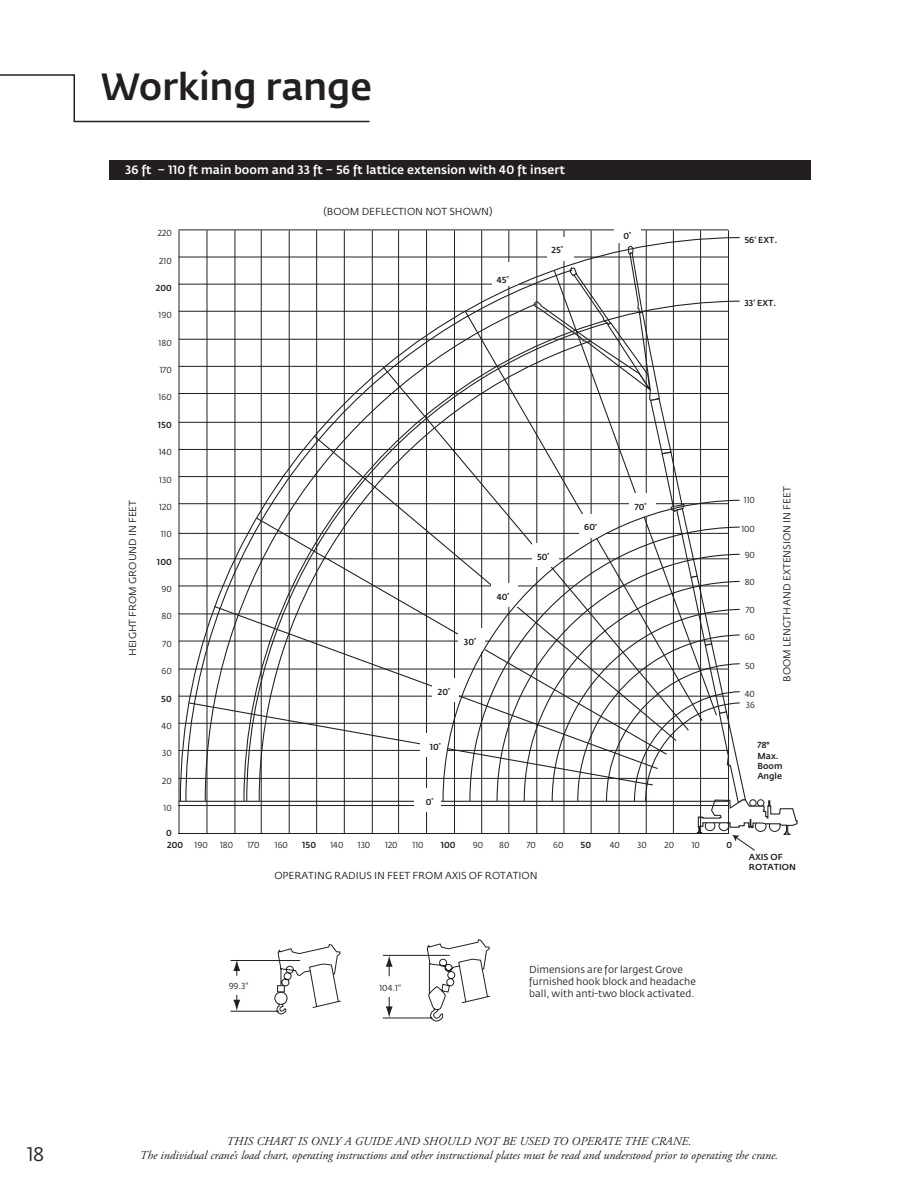
<style>
.page{position:relative;width:918px;height:1188px;background:#fff}
.page>*{position:absolute;margin:0;border:0;box-sizing:border-box;transform-origin:0 0}
.t1{font:500 37.5px "Fedra Sans Pro";letter-spacing:-.01em;color:#231f20}
.t2{font:19.5px "Fedra Sans Pro";color:#231f20}
.t3{font:italic 12px "Adobe Garamond Pro";color:#231f20}
.t4{font:500 12px "Fedra Sans Pro";color:#fff}
.t5{font:10.05px/12.1px "Fedra Sans Pro";color:#231f20}
.t6{font:8.7px/10.9px "Fedra Sans Pro";color:#231f20}
.t7{font:500 8.7px/10.4px "Fedra Sans Pro";color:#231f20}
</style>
<div class="page">
<hr style="left:179px;top:230px;width:549px;height:1px;background:#231f20">
<hr style="left:179px;top:805px;width:549px;height:1px;background:#231f20">
<hr style="left:179px;top:833px;width:549px;height:1px;background:#231f20">
<hr style="left:179px;top:230px;width:1px;height:604px;background:#231f20">
<hr style="left:207px;top:230px;width:1px;height:604px;background:#231f20">
<hr style="left:235px;top:230px;width:1px;height:604px;background:#231f20">
<hr style="left:261px;top:230px;width:1px;height:604px;background:#231f20">
<hr style="left:289px;top:230px;width:1px;height:604px;background:#231f20">
<hr style="left:316px;top:230px;width:1px;height:604px;background:#231f20">
<hr style="left:344px;top:230px;width:1px;height:604px;background:#231f20">
<hr style="left:372px;top:230px;width:1px;height:604px;background:#231f20">
<hr style="left:398px;top:230px;width:1px;height:604px;background:#231f20">
<hr style="left:426px;top:230px;width:1px;height:604px;background:#231f20">
<hr style="left:454px;top:230px;width:1px;height:604px;background:#231f20">
<hr style="left:481px;top:230px;width:1px;height:604px;background:#231f20">
<hr style="left:509px;top:230px;width:1px;height:604px;background:#231f20">
<hr style="left:537px;top:230px;width:1px;height:604px;background:#231f20">
<hr style="left:564px;top:230px;width:1px;height:604px;background:#231f20">
<hr style="left:591px;top:230px;width:1px;height:604px;background:#231f20">
<hr style="left:646px;top:230px;width:1px;height:604px;background:#231f20">
<hr style="left:673px;top:230px;width:1px;height:604px;background:#231f20">
<hr style="left:700px;top:230px;width:1px;height:604px;background:#231f20">
<hr style="left:728px;top:230px;width:1px;height:604px;background:#231f20">
<div style="left:414px;top:788px;width:26px;height:24px;background:#fff"></div>
<div style="left:614px;top:220px;width:27px;height:23px;background:#fff"></div>
<svg style="left:179px;top:236px;width:561px;height:566px"></svg>
<svg style="left:230px;top:939px;width:260px;height:82px"></svg>
<svg style="left:277px;top:986px;width:7px;height:6px"></svg>
<svg style="left:533px;top:245px;width:264px;height:606px"></svg>
<svg style="left:0;top:74px;width:370px;height:49px"></svg>
<div style="left:109px;top:160px;width:702px;height:20px;background:#231f20"></div>
<h1 class="t1" style="left:101px;top:64px;width:272px">Working range</h1>
<p class="t4" style="left:125px;top:163px;width:442px">36 ft – 110 ft main boom and 33 ft – 56 ft lattice extension with 40 ft insert</p>
<p class="t5" style="left:127px;top:656px;width:158px;rotate:-90deg">HEIGHT FROM GROUND IN FEET</p>
<p class="t6" style="left:158px;top:228px;width:15px">220</p>
<p class="t6" style="left:159px;top:255px;width:14px">210</p>
<p class="t7" style="left:156px;top:283px;width:17px">200</p>
<p class="t6" style="left:159px;top:310px;width:15px">190</p>
<p class="t6" style="left:159px;top:337px;width:15px">180</p>
<p class="t6" style="left:160px;top:365px;width:13px">170</p>
<p class="t6" style="left:159px;top:392px;width:15px">160</p>
<p class="t7" style="left:158px;top:420px;width:15px">150</p>
<p class="t6" style="left:159px;top:447px;width:15px">140</p>
<p class="t6" style="left:159px;top:474px;width:14px">130</p>
<p class="t6" style="left:159px;top:501px;width:14px">120</p>
<p class="t6" style="left:161px;top:529px;width:13px">110</p>
<p class="t7" style="left:157px;top:556px;width:16px">100</p>
<p class="t6" style="left:161px;top:584px;width:12px">90</p>
<p class="t6" style="left:161px;top:611px;width:12px">80</p>
<p class="t6" style="left:163px;top:638px;width:11px">70</p>
<p class="t6" style="left:161px;top:666px;width:12px">60</p>
<p class="t7" style="left:161px;top:693px;width:12px">50</p>
<p class="t5" style="left:323px;top:205px;width:171px">(BOOM DEFLECTION NOT SHOWN)</p>
<p class="t7" style="left:497px;top:275px;width:13px">45<sup>°</sup></p>
<p class="t7" style="left:552px;top:245px;width:13px">25<sup>°</sup></p>
<p class="t7" style="left:623px;top:231px;width:9px">0<sup>°</sup></p>
<p class="t7" style="left:464px;top:637px;width:14px">30<sup>°</sup></p>
<p class="t7" style="left:438px;top:686px;width:14px">20<sup>°</sup></p>
<p class="t7" style="left:497px;top:592px;width:14px">40<sup>°</sup></p>
<p class="t7" style="left:537px;top:552px;width:14px">50<sup>°</sup></p>
<p class="t7" style="left:584px;top:522px;width:14px">60<sup>°</sup></p>
<p class="t7" style="left:635px;top:502px;width:13px">70<sup>°</sup></p>
<p class="t6" style="left:162px;top:720px;width:12px">40</p>
<p class="t6" style="left:162px;top:748px;width:11px">30</p>
<p class="t6" style="left:162px;top:775px;width:11px">20</p>
<p class="t6" style="left:164px;top:803px;width:10px">10</p>
<p class="t7" style="left:167px;top:840px;width:17px">200</p>
<p class="t6" style="left:195px;top:839px;width:15px">190</p>
<p class="t6" style="left:220px;top:839px;width:15px">180</p>
<p class="t6" style="left:247px;top:839px;width:13px">170</p>
<p class="t6" style="left:275px;top:839px;width:15px">160</p>
<p class="t7" style="left:302px;top:840px;width:15px">150</p>
<p class="t6" style="left:331px;top:839px;width:15px">140</p>
<p class="t6" style="left:358px;top:839px;width:14px">130</p>
<p class="t6" style="left:385px;top:839px;width:14px">120</p>
<p class="t6" style="left:413px;top:839px;width:13px">110</p>
<p class="t7" style="left:441px;top:840px;width:16px">100</p>
<p class="t6" style="left:473px;top:839px;width:12px">90</p>
<p class="t6" style="left:499px;top:839px;width:12px">80</p>
<p class="t6" style="left:527px;top:839px;width:11px">70</p>
<p class="t6" style="left:553px;top:839px;width:12px">60</p>
<p class="t7" style="left:581px;top:840px;width:12px">50</p>
<p class="t6" style="left:610px;top:839px;width:12px">40</p>
<p class="t6" style="left:637px;top:839px;width:11px">30</p>
<p class="t6" style="left:664px;top:839px;width:11px">20</p>
<p class="t6" style="left:692px;top:839px;width:10px">10</p>
<p class="t7" style="left:726px;top:840px;width:7px">0</p>
<p class="t7" style="left:430px;top:742px;width:13px">10<sup>°</sup></p>
<p class="t7" style="left:426px;top:797px;width:9px">0<sup>°</sup></p>
<p class="t7" style="left:166px;top:828px;width:7px">0</p>
<p class="t5" style="left:274px;top:869px;width:265px">OPERATING RADIUS IN FEET FROM AXIS OF ROTATION</p>
<p class="t7" style="left:744px;top:235px;width:34px">56' EXT.</p>
<p class="t7" style="left:744px;top:297px;width:33px">33' EXT.</p>
<p class="t6" style="left:744px;top:495px;width:13px">110</p>
<p class="t6" style="left:741px;top:523px;width:15px">100</p>
<p class="t6" style="left:745px;top:550px;width:12px">90</p>
<p class="t6" style="left:745px;top:577px;width:12px">80</p>
<p class="t6" style="left:746px;top:605px;width:11px">70</p>
<p class="t6" style="left:745px;top:632px;width:12px">60</p>
<p class="t6" style="left:745px;top:660px;width:11px">50</p>
<p class="t6" style="left:745px;top:688px;width:12px">40<br>36</p>
<p class="t5" style="left:781px;top:682px;width:197px;rotate:-90deg">BOOM LENGTH AND EXTENSION IN FEET</p>
<p class="t7" style="left:757px;top:740px;width:27px">78°<br>Max.<br>Boom<br>Angle</p>
<p class="t7" style="left:749px;top:852px;width:49px;line-height:9.3px">AXIS OF<br>ROTATION</p>
<p class="t6" style="left:229px;top:981px;width:21px">99.3"</p>
<p class="t6" style="left:379px;top:982px;width:23px">104.1"</p>
<p class="t5" style="left:529px;top:963px;width:168px">Dimensions are for largest Grove furnished hook block and headache ball, with anti-two block activated.</p>
<p class="t3" style="left:227px;top:1134px;width:466px">THIS CHART IS ONLY A GUIDE AND SHOULD NOT BE USED TO OPERATE THE CRANE.</p>
<h2 class="t2" style="left:27px;top:1142px;width:19px">18</h2>
<p class="t3" style="left:140px;top:1148px;width:640px">The individual crane’s load chart, operating instructions and other instructional plates must be read and understood prior to operating the crane.</p>
</div>
